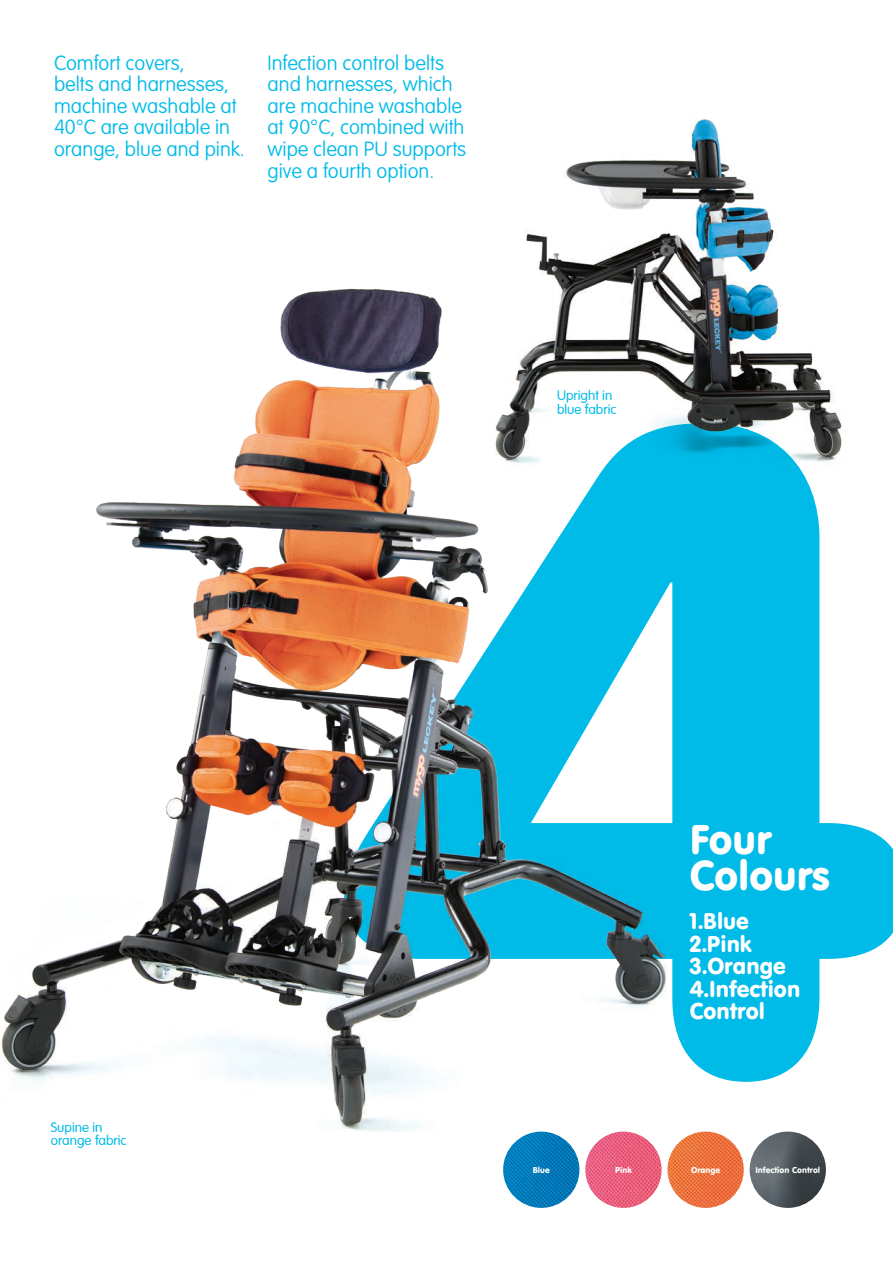
<style>
.page{position:relative;width:893px;height:1263px;background:#fff}
.page>*{position:absolute;margin:0;border:0;box-sizing:border-box;transform-origin:0 0}
.t1{font:40.8px "VAG Rounded BT";color:#fff}
.t2{font:22.5px "VAG Rounded BT";color:#fff}
.t3{font:100 20.25px/21.6px "VAG Rounded Std";color:#00bbe8}
.t4{font:300 13.5px "VAG Rounded";color:#00bbe8}
.t5{font:8.4px "VAG Rounded BT";color:#fff}
</style>
<div class="page">
<svg style="left:669px;top:472px;width:224px;height:610px;fill:#00bbe8"></svg>
<img style="left:503px;top:1131px;width:76px;height:77px;border-radius:38px">
<img style="left:585px;top:1131px;width:77px;height:77px;border-radius:38px">
<img style="left:667px;top:1131px;width:77px;height:77px;border-radius:38px">
<img style="left:750px;top:1131px;width:76px;height:77px;border-radius:38px">
<img style="left:526px;top:119px;width:316px;height:353px">
<img style="left:1px;top:286px;width:668px;height:845px">
<p class="t3" style="left:54px;top:52px;width:192px">Comfort covers,<br>belts and harnesses, machine washable at<br>40°C are available in orange, blue and pink.</p>
<p class="t3" style="left:268px;top:52px;width:178px">Infection control belts</p>
<p class="t3" style="left:268px;top:74px;width:200px">and harnesses, which are machine washable at 90°C, combined with wipe clean PU supports give a fourth option.</p>
<p class="t4" style="left:557px;top:388px;width:57px">Upright in</p>
<p class="t4" style="left:557px;top:401px;width:61px">blue fabric</p>
<p class="t4" style="left:51px;top:1119px;width:53px">Supine in</p>
<p class="t4" style="left:51px;top:1133px;width:77px">orange fabric</p>
<p class="t1" style="left:690px;top:814px;width:83px">Four</p>
<p class="t1" style="left:690px;top:850px;width:142px">Colours</p>
<p class="t2" style="left:690px;top:907px;width:60px">1.Blue</p>
<p class="t2" style="left:690px;top:929px;width:63px">2.Pink</p>
<p class="t2" style="left:690px;top:952px;width:97px">3.Orange</p>
<p class="t2" style="left:690px;top:974px;width:112px">4.Infection</p>
<p class="t2" style="left:690px;top:997px;width:77px">Control</p>
<p class="t5" style="left:533px;top:1164px;width:19px">Blue</p>
<p class="t5" style="left:615px;top:1164px;width:18px">Pink</p>
<p class="t5" style="left:691px;top:1164px;width:31px">Orange</p>
<p class="t5" style="left:755px;top:1164px;width:66px">Infection Control</p>
</div>
